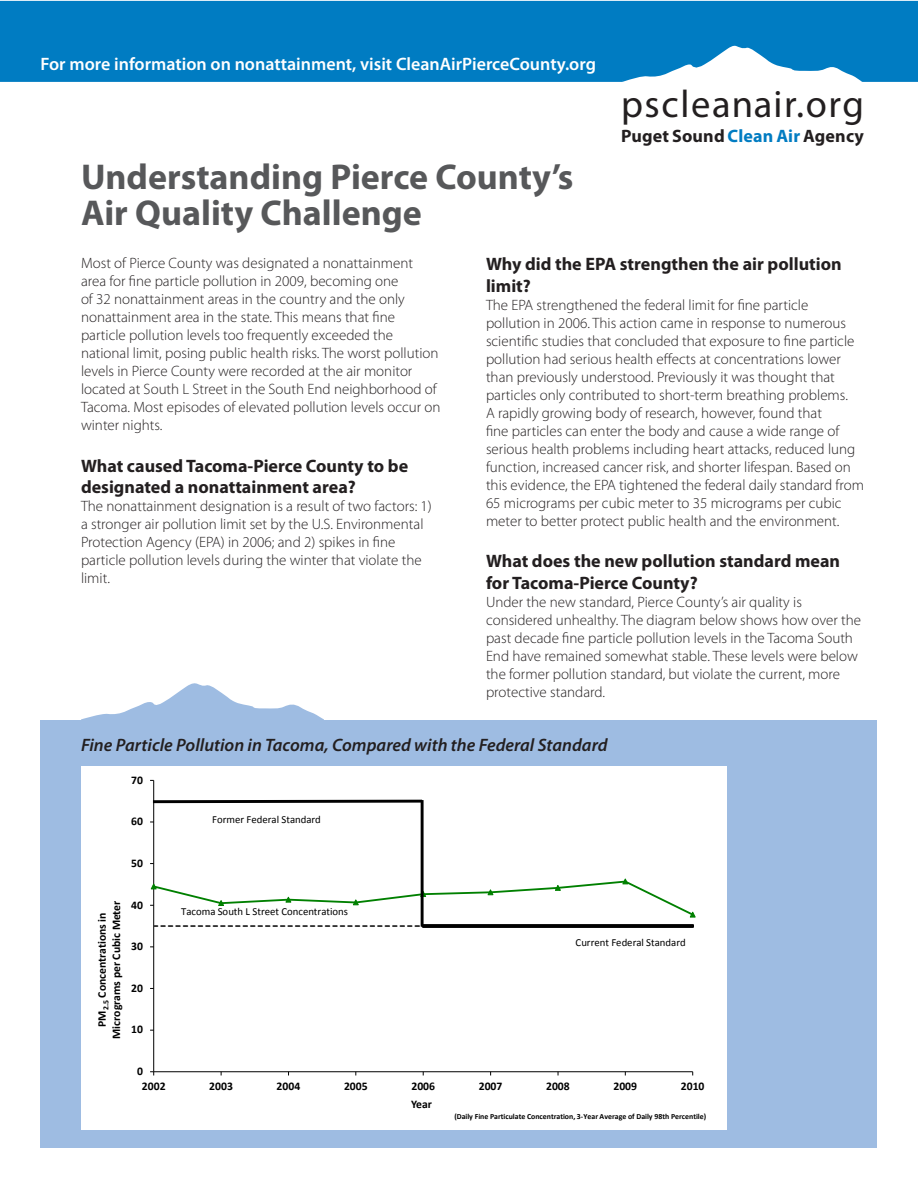
<style>
.page{position:relative;width:918px;height:1188px;background:#fff}
.page>*{position:absolute;margin:0;border:0;box-sizing:border-box;transform-origin:0 0}
.t1{font:38.55px "Myriad Pro";letter-spacing:.045em;color:#231f20}
.superhead{font:700 36px/36px "Myriad Pro";color:#57585a}
.head{font:700 18px/21.6px "Myriad Pro";color:#231f20}
.copy{font:600 18px "Myriad Pro";color:#fff}
.t2{font:italic 600 18px "Myriad Pro";color:#231f20}
.copy-2{font:300 15px/18px "Myriad Pro";color:#231f20}
.t3{font:700 13.95px "Calibri";letter-spacing:-.005em;color:#000}
.t4{font:700 11.7px/14.2px "Calibri";letter-spacing:.005em;color:#000;text-align:center}
.t5{font:10.8px "Calibri";color:#000}
.t6{font:700 7.8px "Calibri";color:#000}
.s1{color:#007cc2}
</style>
<div class="page">
<div style="left:40px;top:720px;width:838px;height:428px;background:#9ebce2"></div>
<svg style="left:81px;top:683px;width:243px;height:37px"></svg>
<div style="left:0;top:1px;width:918px;height:76px;background:#007cc2"></div>
<svg style="left:617px;top:31px;width:252px;height:51px"></svg>
<div style="left:862px;top:77px;width:56px;height:5px;background:#007cc2"></div>
<div style="left:0;top:77px;width:623px;height:5px;background:#007cc2"></div>
<div style="left:81px;top:767px;width:646px;height:363px;background:#fff"></div>
<hr style="left:153px;top:780px;width:1px;height:292px;background:#000">
<hr style="left:154px;top:1071px;width:539px;height:1px;background:#000">
<svg style="left:150px;top:878px;width:546px;height:40px"></svg>
<svg style="left:154px;top:925px;width:267px;height:2px"></svg>
<svg style="left:423px;top:924px;width:270px;height:4px"></svg>
<svg style="left:152px;top:798px;width:270px;height:7px"></svg>
<hr style="left:421px;top:800px;width:3px;height:127px;background:#000">
<p class="copy" style="left:40px;top:52px;width:557px">For more information on nonattainment, visit CleanAirPierceCounty.org</p>
<p class="superhead" style="left:81px;top:158px;width:494px">Understanding Pierce County’s<br>Air Quality Challenge</p>
<p class="t1" style="left:621px;top:80px;width:245px">pscleanair.org</p>
<p class="head" style="left:621px;top:125px;width:244px">Puget Sound <span class="s1">Clean Air</span> Agency</p>
<p class="copy-2" style="left:81px;top:254px;width:361px">Most of Pierce County was designated a nonattainment area for fine particle pollution in 2009, becoming one<br>of 32 nonattainment areas in the country and the only nonattainment area in the state. This means that fine particle pollution levels too frequently exceeded the national limit, posing public health risks. The worst pollution levels in Pierce County were recorded at the air monitor located at South L Street in the South End neighborhood of Tacoma. Most episodes of elevated pollution levels occur on winter nights.</p>
<p class="head" style="left:81px;top:454px;width:329px">What caused Tacoma-Pierce County to be designated a nonattainment area?</p>
<p class="copy-2" style="left:81px;top:497px;width:352px">The nonattainment designation is a result of two factors: 1) a stronger air pollution limit set by the U.S. Environmental Protection Agency (EPA) in 2006; and 2) spikes in fine particle pollution levels during the winter that violate the limit.</p>
<p class="head" style="left:486px;top:253px;width:357px">Why did the EPA strengthen the air pollution limit?</p>
<p class="copy-2" style="left:486px;top:295px;width:380px">The EPA strengthened the federal limit for fine particle pollution in 2006. This action came in response to numerous scientific studies that concluded that exposure to fine particle pollution had serious health effects at concentrations lower than previously understood. Previously it was thought that particles only contributed to short-term breathing problems.<br>A rapidly growing body of research, however, found that<br>fine particles can enter the body and cause a wide range of serious health problems including heart attacks, reduced lung function, increased cancer risk, and shorter lifespan. Based on this evidence, the EPA tightened the federal daily standard from 65 micrograms per cubic meter to 35 micrograms per cubic meter to better protect public health and the environment.</p>
<p class="head" style="left:486px;top:550px;width:356px">What does the new pollution standard mean for Tacoma-Pierce County?</p>
<p class="copy-2" style="left:486px;top:593px;width:377px">Under the new standard, Pierce County’s air quality is considered unhealthy. The diagram below shows how over the past decade fine particle pollution levels in the Tacoma South End have remained somewhat stable. These levels were below the former pollution standard, but violate the current, more protective standard.</p>
<p class="t3" style="left:202px;top:730px;width:411px">Fine Particle Pollution in Tacoma, Compared with the Federal Standard</p>
<p class="t2" style="left:81px;top:734px;width:528px">Fine Particle Pollution in Tacoma, Compared with the Federal Standard</p>
<p class="t4" style="left:131px;top:773px;width:13px">70</p>
<p class="t4" style="left:131px;top:814px;width:13px">60</p>
<p class="t5" style="left:212px;top:813px;width:110px">Former Federal Standard</p>
<p class="t4" style="left:131px;top:856px;width:13px">50</p>
<p class="t4" style="left:95px;top:1039px;width:140px;rotate:-90deg">PM<sub>2.5</sub> Concentrations in<br>Micrograms per Cubic Meter</p>
<p class="t4" style="left:131px;top:898px;width:13px">40</p>
<p class="t4" style="left:131px;top:939px;width:13px">30</p>
<p class="t4" style="left:131px;top:981px;width:13px">20</p>
<p class="t4" style="left:131px;top:1022px;width:13px">10</p>
<p class="t5" style="left:181px;top:905px;width:168px">Tacoma South L Street Concentrations</p>
<p class="t5" style="left:576px;top:936px;width:112px">Current Federal Standard</p>
<p class="t4" style="left:137px;top:1064px;width:7px">0</p>
<p class="t4" style="left:142px;top:1079px;width:25px">2002</p>
<p class="t4" style="left:209px;top:1079px;width:25px">2003</p>
<p class="t4" style="left:277px;top:1079px;width:25px">2004</p>
<p class="t4" style="left:344px;top:1079px;width:25px">2005</p>
<p class="t4" style="left:411px;top:1079px;width:25px">2006</p>
<p class="t4" style="left:479px;top:1079px;width:25px">2007</p>
<p class="t4" style="left:546px;top:1079px;width:25px">2008</p>
<p class="t4" style="left:614px;top:1079px;width:25px">2009</p>
<p class="t4" style="left:681px;top:1079px;width:25px">2010</p>
<p class="t4" style="left:411px;top:1097px;width:22px">Year</p>
<p class="t6" style="left:454px;top:1111px;width:253px">(Daily Fine Particulate Concentration, 3-Year Average of Daily 98th Percentile)</p>
</div>
